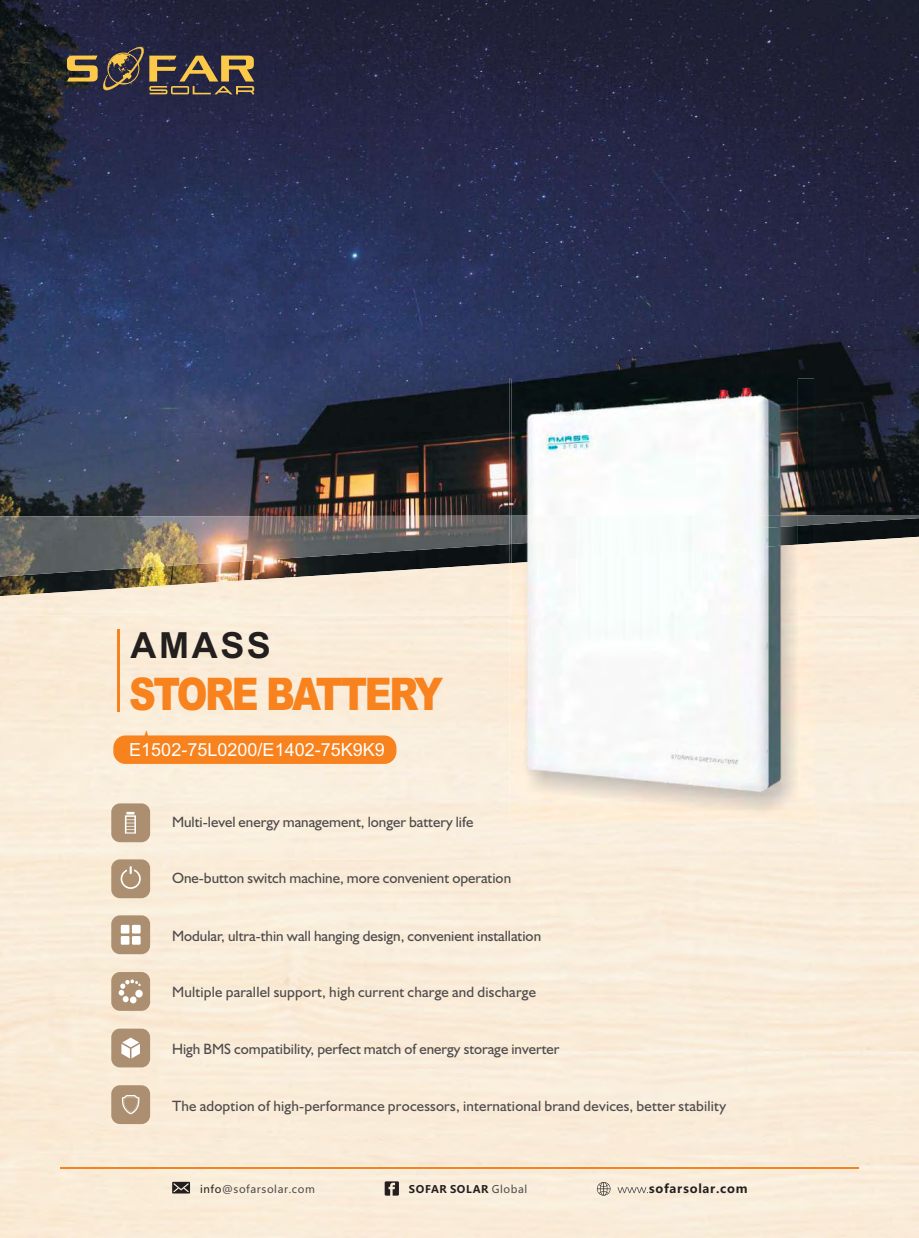
<style>
.page{position:relative;width:919px;height:1238px;background:#fff}
.page>*{position:absolute;margin:0;border:0;box-sizing:border-box;transform-origin:0 0}
.t1{font:900 45px "Arial";letter-spacing:-.065em;color:#f8821e;scale:.82 1}
.t2{font:700 36px "Arial";letter-spacing:.07em;color:#241f1f}
.t3{font:18px "Arial";color:#fff}
.t4{font:15px "Humanist 521 BT";color:#4e4b4c}
.t5{font:700 12px "Microsoft Ya Hei";letter-spacing:.06em;color:#241f1f}
.t6{font:10.5px "Microsoft Ya Hei";letter-spacing:.06em;color:#4e4b4c}
.t7{font:700 10.5px "Microsoft Ya Hei";letter-spacing:.06em;color:#241f1f}
.s1{color:#241f1f}
.s2{font-weight:400;color:#4e4b4c}
</style>
<div class="page">
<div style="left:0;top:615px;width:918px;height:245px;background:#faeddb"></div>
<img style="left:0;top:0;width:918px;height:515px">
<div style="left:0;top:1155px;width:918px;height:82px;background:#faecd9"></div>
<img style="left:0;top:576px;width:918px;height:39px">
<img style="left:0;top:515px;width:918px;height:61px">
<svg style="left:113px;top:730px;width:283px;height:34px"></svg>
<hr style="left:118px;top:629px;width:2px;height:82px;background:#f8821e">
<svg style="left:67px;top:46px;width:187px;height:48px"></svg>
<div style="left:111px;top:859px;width:39px;height:39px;background:#ac8f70;border-radius:9px"></div>
<hr style="left:60px;top:1167px;width:798px;height:1px;background:#f8821e">
<svg style="left:172px;top:1181px;width:18px;height:12px"></svg>
<svg style="left:384px;top:1181px;width:15px;height:14px"></svg>
<svg style="left:617px;top:1187px;width:31px;height:6px"></svg>
<svg style="left:597px;top:1181px;width:13px;height:14px"></svg>
<img style="left:814px;top:378px;width:1px;height:137px">
<img style="left:509px;top:378px;width:305px;height:443px">
<img style="left:814px;top:543px;width:1px;height:72px">
<svg style="left:814px;top:515px;width:1px;height:28px"></svg>
<img style="left:509px;top:524px;width:305px;height:39px">
<img style="left:511px;top:374px;width:286px;height:424px">
<img style="left:511px;top:526px;width:286px;height:37px">
<img style="left:511px;top:378px;width:286px;height:1px">
<div style="left:111px;top:1085px;width:39px;height:38px;background:#ac8f70;border-radius:9px"></div>
<svg style="left:122px;top:1095px;width:17px;height:19px"></svg>
<svg style="left:121px;top:866px;width:20px;height:22px"></svg>
<div style="left:111px;top:915px;width:39px;height:39px;background:#ac8f70;border-radius:9px"></div>
<div style="left:121px;top:924px;width:8px;height:9px;background:#fff"></div>
<div style="left:132px;top:924px;width:9px;height:9px;background:#fff"></div>
<div style="left:121px;top:936px;width:8px;height:8px;background:#fff"></div>
<div style="left:132px;top:936px;width:9px;height:8px;background:#fff"></div>
<div style="left:111px;top:1028px;width:39px;height:39px;background:#ac8f70;border-radius:9px"></div>
<svg style="left:121px;top:1037px;width:19px;height:21px"></svg>
<div style="left:111px;top:803px;width:39px;height:39px;background:#ac8f70;border-radius:9px"></div>
<svg style="left:125px;top:811px;width:11px;height:22px"></svg>
<div style="left:111px;top:971px;width:39px;height:39px;background:#ac8f70;border-radius:9px"></div>
<svg style="left:119px;top:979px;width:22px;height:23px"></svg>
<h2 class="t2" style="left:131px;top:631px;width:142px">AMASS</h2>
<h1 class="t1" style="left:129px;top:677px;width:384px">STORE BATTERY</h1>
<p class="t3" style="left:129px;top:743px;width:257px">E1502-75L0200/E1402-75K9K9</p>
<p class="t4" style="left:172px;top:815px;width:303px">Multi-level energy management, longer battery life</p>
<p class="t4" style="left:172px;top:871px;width:340px">One-button switch machine, more convenient operation</p>
<p class="t4" style="left:172px;top:929px;width:370px">Modular, ultra-thin wall hanging design, convenient installation</p>
<p class="t4" style="left:172px;top:985px;width:365px">Multiple parallel support, high current charge and discharge</p>
<p class="t4" style="left:172px;top:1042px;width:389px">High BMS compatibility, perfect match of energy storage inverter</p>
<p class="t4" style="left:172px;top:1099px;width:555px">The adoption of high-performance processors, international brand devices, better stability</p>
<p class="t6" style="left:200px;top:1184px;width:116px"><span class="s1">info</span>@sofarsolar.com</p>
<p class="t7" style="left:409px;top:1184px;width:120px">SOFAR SOLAR <span class="s2">Global</span></p>
<p class="t5" style="left:649px;top:1183px;width:100px">sofarsolar.com</p>
</div>
